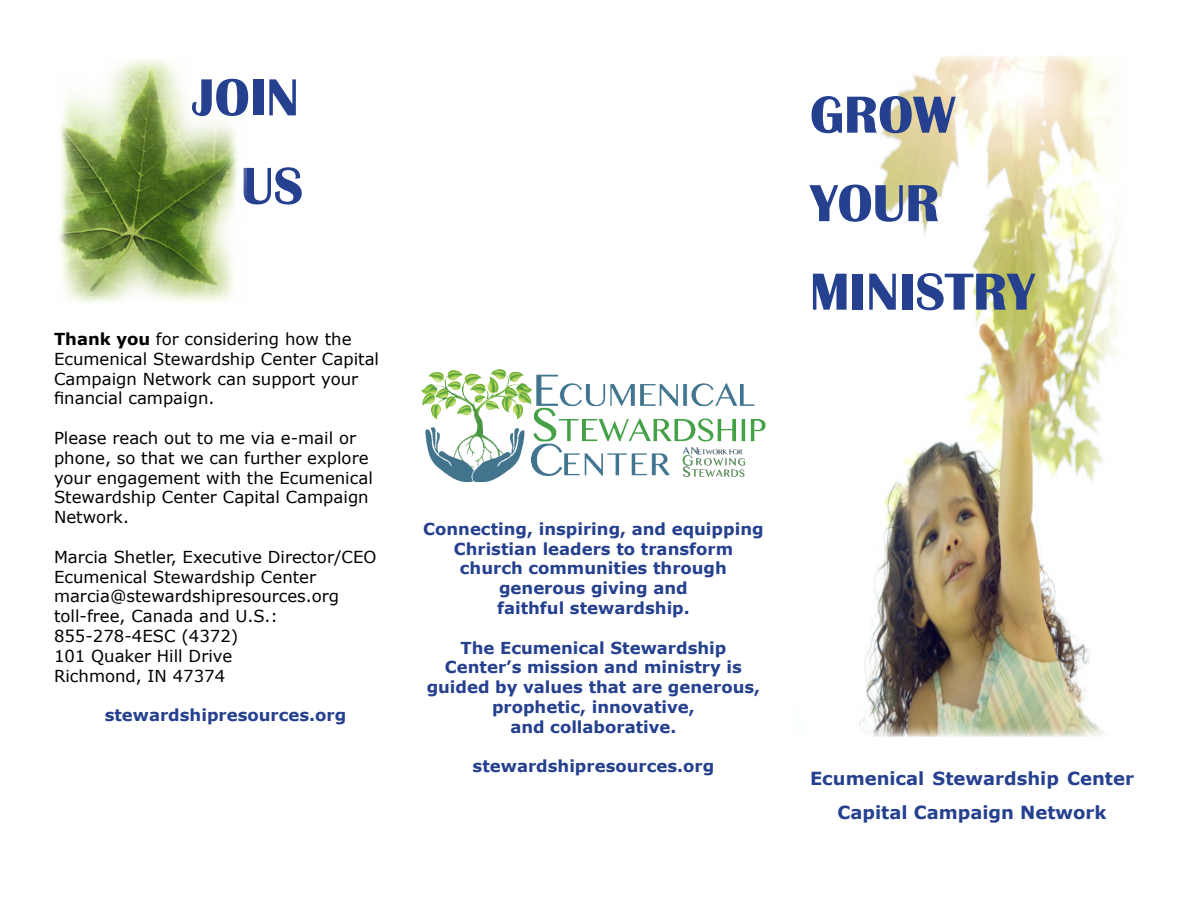
<style>
.page{position:relative;width:1188px;height:918px;background:#fff}
.page>*{position:absolute;margin:0;border:0;box-sizing:border-box;transform-origin:0 0}
.t1{font:700 54px/88.5px "Britannic";color:#25408f}
.t2{font:700 18px/34.5px "Verdana";color:#25408f;text-align:center}
.t3{font:16.5px/19.8px "Verdana";color:#000}
.t4{font:700 16.5px/19.8px "Verdana";color:#25408f;text-align:center}
.s1{font-weight:700}
</style>
<div class="page">
<img style="left:859px;top:56px;width:259px;height:681px">
<img style="left:59px;top:59px;width:179px;height:244px">
<img style="left:421px;top:369px;width:345px;height:113px">
<h1 class="t1" style="left:192px;top:54px;width:112px;text-align:right">JOIN<br>US</h1>
<p class="t3" style="left:54px;top:329px;width:327px"><span class="s1">Thank you</span> for considering how the<br>Ecumenical Stewardship Center Capital<br>Campaign Network can support your financial campaign.</p>
<p class="t3" style="left:54px;top:428px;width:320px">Please reach out to me via e-mail or phone, so that we can further explore your engagement with the Ecumenical<br>Stewardship Center Capital Campaign<br>Network.</p>
<p class="t3" style="left:54px;top:547px;width:324px">Marcia Shetler, Executive Director/CEO<br>Ecumenical Stewardship Center marcia@stewardshipresources.org toll-free, Canada and U.S.:<br>855-278-4ESC (4372)<br>101 Quaker Hill Drive<br>Richmond, IN 47374</p>
<p class="t4" style="left:105px;top:705px;width:243px">stewardshipresources.org</p>
<p class="t4" style="left:423px;top:519px;width:342px">Connecting, inspiring, and equipping<br>Christian leaders to transform church communities through generous giving and<br>faithful stewardship.</p>
<p class="t4" style="left:427px;top:637px;width:335px">The Ecumenical Stewardship<br>Center’s mission and ministry is guided by values that are generous, prophetic, innovative,<br>and collaborative.</p>
<p class="t4" style="left:473px;top:756px;width:243px">stewardshipresources.org</p>
<h1 class="t1" style="left:810px;top:71px;width:226px">GROW<br>YOUR<br>MINISTRY</h1>
<p class="t2" style="left:810px;top:761px;width:326px">Ecumenical Stewardship Center<br>Capital Campaign Network</p>
</div>
